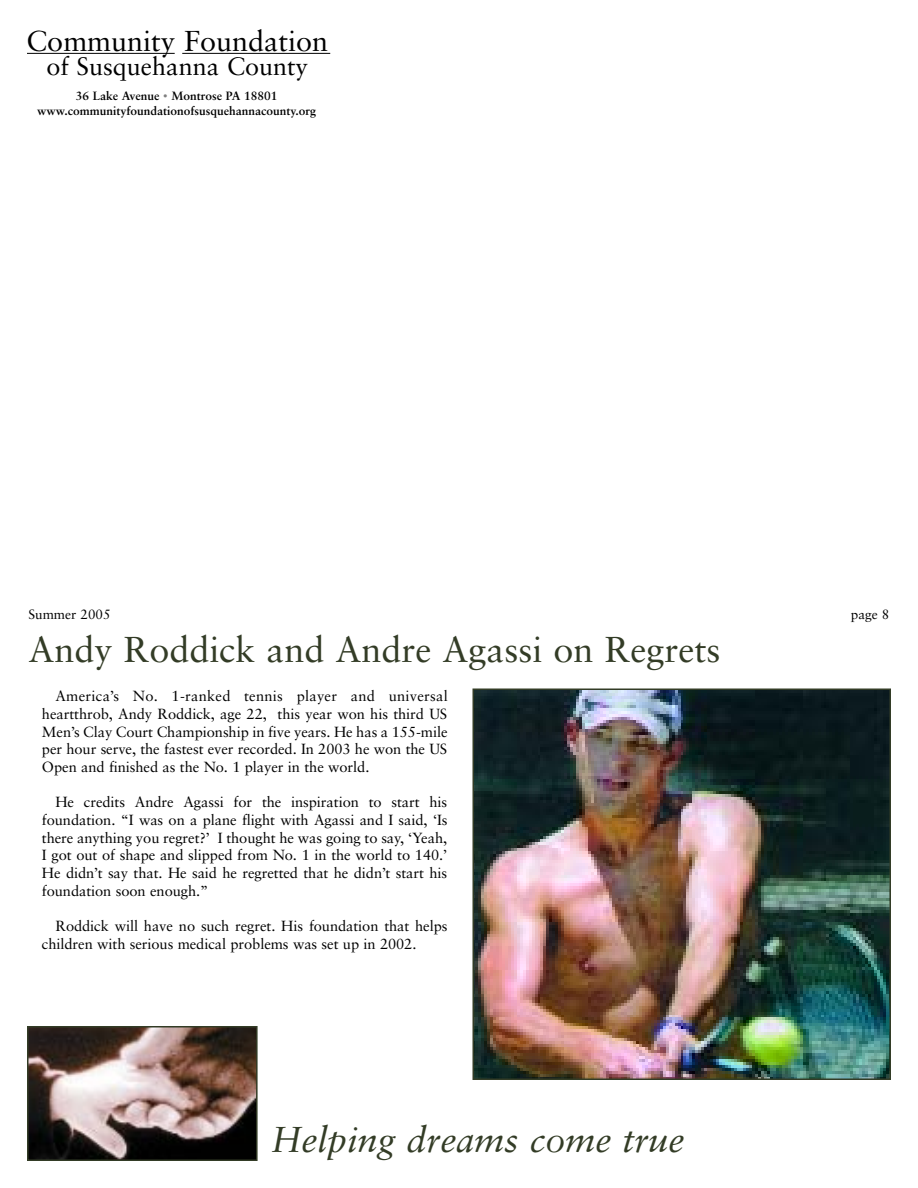
<style>
.page{position:relative;width:918px;height:1188px;background:#fff}
.page>*{position:absolute;margin:0;border:0;box-sizing:border-box;transform-origin:0 0}
.t1{font:36px "Sabon";color:#333c26}
.t2{font:italic 36px "Sabon";color:#333c26}
.t3{font:28.8px "Sabon";color:#000}
.t4{font:25.2px "Sabon";color:#000}
.t5{font:14.7px/17.7px "Sabon";letter-spacing:-.005em;color:#000;text-align:justify}
.t6{font:13.5px "Sabon";color:#000}
.t7{font:700 12px/14.4px "Sabon";color:#000;text-align:center}
.s1{font-size:9px;color:#808080}
</style>
<div class="page">
<hr style="left:27px;top:53px;width:148px;height:1px;background:#000">
<hr style="left:182px;top:53px;width:148px;height:1px;background:#000">
<img style="left:30px;top:1029px;width:225px;height:129px">
<div style="left:27px;top:1026px;width:231px;height:135px;border:2px solid #333c26"></div>
<img style="left:475px;top:691px;width:413px;height:386px">
<div style="left:472px;top:688px;width:419px;height:392px;border:2px solid #333c26"></div>
<h2 class="t3" style="left:27px;top:29px;width:303px">Community Foundation</h2>
<h3 class="t4" style="left:46px;top:56px;width:263px">of Susquehanna County</h3>
<p class="t7" style="left:37px;top:90px;width:280px">36 Lake Avenue <span class="s1">•</span> Montrose PA 18801 www.communityfoundationofsusquehannacounty.org</p>
<p class="t6" style="left:29px;top:609px;width:84px">Summer 2005</p>
<h1 class="t1" style="left:28px;top:635px;width:694px">Andy Roddick and Andre Agassi on Regrets</h1>
<p class="t5" style="left:42px;top:688px;width:407px;text-indent:14px">America’s No. 1-ranked tennis player and universal heartthrob, Andy Roddick, age 22, this year won his third US Men’s Clay Court Championship in five years. He has a 155-mile per hour serve, the fastest ever recorded. In 2003 he won the US Open and finished as the No. 1 player in the world.</p>
<p class="t5" style="left:42px;top:794px;width:407px;text-indent:14px">He credits Andre Agassi for the inspiration to start his foundation. “I was on a plane flight with Agassi and I said, ‘Is there anything you regret?’ I thought he was going to say, ‘Yeah, I got out of shape and slipped from No. 1 in the world to 140.’ He didn’t say that. He said he regretted that he didn’t start his foundation soon enough.”</p>
<p class="t5" style="left:42px;top:918px;width:407px;text-indent:14px">Roddick will have no such regret. His foundation that helps children with serious medical problems was set up in 2002.</p>
<h1 class="t2" style="left:272px;top:1124px;width:415px">Helping dreams come true</h1>
<p class="t6" style="left:851px;top:609px;width:40px">page 8</p>
</div>
